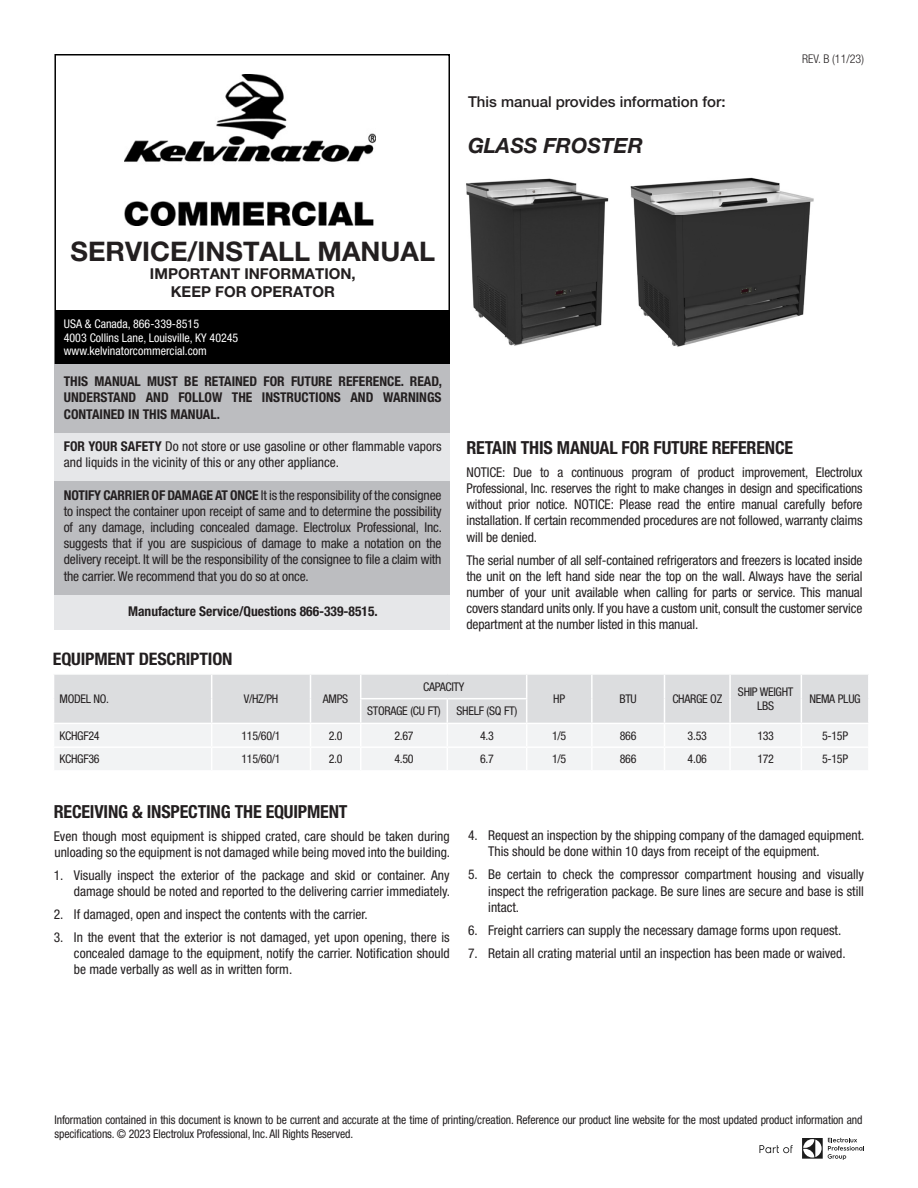
<style>
.page{position:relative;width:918px;height:1188px;background:#fff}
.page>*{position:absolute;margin:0;border:0;box-sizing:border-box;transform-origin:0 0}
.t1{font:700 27px "Helvetica Neue LT Pro";color:#231f20}
.t2{font:italic 700 21px "Helvetica Neue LT Pro";color:#231f20}
.t3{font:700 condensed 18px "Helvetica Neue LT Pro";letter-spacing:-.01em;color:#231f20}
.t4{font:700 condensed 17.25px "Helvetica Neue LT Pro";letter-spacing:-.01em;color:#231f20;scale:1.04 1}
.t5{font:700 15px "Helvetica Neue LT Pro";color:#231f20}
.t6{font:500 15px "Helvetica Neue LT Pro";color:#231f20}
.t7{font:condensed 13.5px/16.2px "Helvetica Neue LT Pro";color:#231f20;text-align:justify}
.t8{font:700 condensed 13.5px/16.2px "Helvetica Neue LT Pro";color:#231f20;text-align:justify}
.t9{font:condensed 12px/13.5px "Helvetica Neue LT Pro";letter-spacing:-.01em;color:#231f20}
.t10{font:condensed 12px "Helvetica Neue LT Pro";color:#fff}
.t11{font:300 condensed 12px "Helvetica Neue LT Std";color:#231f20}
.t12{font:10.2px/15px "Arial";letter-spacing:-.005em;color:#000;text-align:center}
.s1{font-weight:700}
</style>
<div class="page">
<div style="left:54px;top:561px;width:396px;height:68px;background:#e6e7e9"></div>
<div style="left:54px;top:481px;width:396px;height:114px;background:#bcbdc0"></div>
<div style="left:54px;top:432px;width:396px;height:49px;background:#e6e7e9"></div>
<div style="left:55px;top:310px;width:394px;height:54px;background:#000"></div>
<div style="left:54px;top:54px;width:396px;height:310px;border:2px solid #000"></div>
<div style="left:54px;top:364px;width:396px;height:68px;background:#bcbdc0"></div>
<svg style="left:54px;top:674px;width:814px;height:96px"></svg>
<img style="left:125px;top:74px;width:251px;height:152px">
<svg style="left:802px;top:1138px;width:62px;height:22px"></svg>
<svg style="left:759px;top:1145px;width:34px;height:8px"></svg>
<img style="left:466px;top:178px;width:143px;height:168px">
<img style="left:630px;top:177px;width:184px;height:170px">
<p class="t6" style="left:468px;top:92px;width:259px">This manual provides information for:</p>
<p class="t2" style="left:468px;top:132px;width:176px">GLASS FROSTER</p>
<p class="t11" style="left:802px;top:51px;width:63px">REV. B (11/23)</p>
<p class="t1" style="left:71px;top:235px;width:366px">SERVICE/INSTALL MANUAL</p>
<p class="t5" style="left:150px;top:265px;width:207px">IMPORTANT INFORMATION,</p>
<p class="t5" style="left:171px;top:283px;width:166px">KEEP FOR OPERATOR</p>
<p class="t10" style="left:64px;top:317px;width:137px">USA &amp; Canada, 866-339-8515</p>
<p class="t10" style="left:64px;top:330px;width:176px">4003 Collins Lane, Louisville, KY 40245</p>
<p class="t10" style="left:64px;top:344px;width:145px">www.kelvinatorcommercial.com</p>
<p class="t8" style="left:64px;top:373px;width:380px">THIS MANUAL MUST BE RETAINED FOR FUTURE REFERENCE. READ, UNDERSTAND AND FOLLOW THE INSTRUCTIONS AND WARNINGS CONTAINED IN THIS MANUAL.</p>
<p class="t7" style="left:64px;top:438px;width:379px"><span class="s1">FOR YOUR SAFETY</span> Do not store or use gasoline or other flammable vapors and liquids in the vicinity of this or any other appliance.</p>
<p class="t7" style="left:64px;top:487px;width:380px"><span class="s1">NOTIFY CARRIER OF DAMAGE AT ONCE</span> It is the responsibility of the consignee to inspect the container upon receipt of same and to determine the possibility of any damage, including concealed damage. Electrolux Professional, Inc. suggests that if you are suspicious of damage to make a notation on the delivery receipt. It will be the responsibility of the consignee to file a claim with the carrier. We recommend that you do so at once.</p>
<p class="t8" style="left:128px;top:603px;width:251px">Manufacture Service/Questions 866-339-8515.</p>
<p class="t3" style="left:466px;top:437px;width:328px">RETAIN THIS MANUAL FOR FUTURE REFERENCE</p>
<p class="t7" style="left:466px;top:464px;width:398px">NOTICE: Due to a continuous program of product improvement, Electrolux Professional, Inc. reserves the right to make changes in design and specifications without prior notice. NOTICE: Please read the entire manual carefully before installation. If certain recommended procedures are not followed, warranty claims will be denied.</p>
<p class="t7" style="left:466px;top:552px;width:398px">The serial number of all self-contained refrigerators and freezers is located inside the unit on the left hand side near the top on the wall. Always have the serial number of your unit available when calling for parts or service. This manual covers standard units only. If you have a custom unit, consult the customer service department at the number listed in this manual.</p>
<p class="t12" style="left:585px;top:591px;width:187px">IMPORTANT INFORMATION<br>READ BEFORE USE<br>PLEASE SAVE THESE INSTRUCTIONS!</p>
<p class="t4" style="left:53px;top:649px;width:174px">EQUIPMENT DESCRIPTION</p>
<p class="t9" style="left:60px;top:692px;width:51px">MODEL NO.</p>
<p class="t9" style="left:244px;top:692px;width:36px">V/HZ/PH</p>
<p class="t9" style="left:323px;top:692px;width:27px">AMPS</p>
<p class="t9" style="left:423px;top:680px;width:43px">CAPACITY</p>
<p class="t9" style="left:367px;top:704px;width:75px">STORAGE (CU FT)</p>
<p class="t9" style="left:457px;top:704px;width:62px">SHELF (SQ FT)</p>
<p class="t9" style="left:553px;top:692px;width:13px">HP</p>
<p class="t9" style="left:619px;top:692px;width:19px">BTU</p>
<p class="t9" style="left:672px;top:692px;width:51px">CHARGE OZ</p>
<p class="t9" style="left:738px;top:684px;width:57px;line-height:14.4px;text-align:center">SHIP WEIGHT<br>LBS</p>
<p class="t9" style="left:810px;top:692px;width:53px">NEMA PLUG</p>
<p class="t9" style="left:60px;top:729px;width:42px">KCHGF24</p>
<p class="t9" style="left:242px;top:729px;width:41px">115/60/1</p>
<p class="t9" style="left:329px;top:729px;width:15px">2.0</p>
<p class="t9" style="left:394px;top:729px;width:21px">2.67</p>
<p class="t9" style="left:480px;top:729px;width:15px">4.3</p>
<p class="t9" style="left:552px;top:729px;width:16px">1/5</p>
<p class="t9" style="left:620px;top:729px;width:18px">866</p>
<p class="t9" style="left:688px;top:729px;width:21px">3.53</p>
<p class="t9" style="left:757px;top:729px;width:18px">133</p>
<p class="t9" style="left:822px;top:729px;width:28px">5-15P</p>
<p class="t9" style="left:60px;top:752px;width:42px">KCHGF36</p>
<p class="t9" style="left:242px;top:752px;width:41px">115/60/1</p>
<p class="t9" style="left:329px;top:752px;width:15px">2.0</p>
<p class="t9" style="left:394px;top:752px;width:21px">4.50</p>
<p class="t9" style="left:480px;top:752px;width:15px">6.7</p>
<p class="t9" style="left:552px;top:752px;width:16px">1/5</p>
<p class="t9" style="left:620px;top:752px;width:18px">866</p>
<p class="t9" style="left:688px;top:752px;width:21px">4.06</p>
<p class="t9" style="left:757px;top:752px;width:18px">172</p>
<p class="t9" style="left:822px;top:752px;width:28px">5-15P</p>
<p class="t3" style="left:54px;top:801px;width:295px">RECEIVING &amp; INSPECTING THE EQUIPMENT</p>
<p class="t7" style="left:54px;top:828px;width:398px">Even though most equipment is shipped crated, care should be taken during unloading so the equipment is not damaged while being moved into the building.</p>
<p class="t7" style="left:54px;top:867px;width:398px;text-align:right">1. Visually inspect the exterior of the package and skid or container. Any damage should be noted and reported to the delivering carrier immediately.</p>
<p class="t7" style="left:54px;top:906px;width:316px">2. If damaged, open and inspect the contents with the carrier.</p>
<p class="t7" style="left:74px;top:929px;width:377px;text-indent:-20px">3. In the event that the exterior is not damaged, yet upon opening, there is concealed damage to the equipment, notify the carrier. Notification should be made verbally as well as in written form.</p>
<p class="t7" style="left:488px;top:827px;width:378px;text-indent:-20px">4. Request an inspection by the shipping company of the damaged equipment.<br>This should be done within 10 days from receipt of the equipment.</p>
<p class="t7" style="left:488px;top:866px;width:377px;text-indent:-20px">5. Be certain to check the compressor compartment housing and visually inspect the refrigeration package. Be sure lines are secure and base is still intact.</p>
<p class="t7" style="left:468px;top:922px;width:375px">6. Freight carriers can supply the necessary damage forms upon request.</p>
<p class="t7" style="left:468px;top:945px;width:379px">7. Retain all crating material until an inspection has been made or waived.</p>
<p class="t9" style="left:54px;top:1113px;width:810px">Information contained in this document is known to be current and accurate at the time of printing/creation. Reference our product line website for the most updated product information and specifications. © 2023 Electrolux Professional, Inc. All Rights Reserved.</p>
</div>
